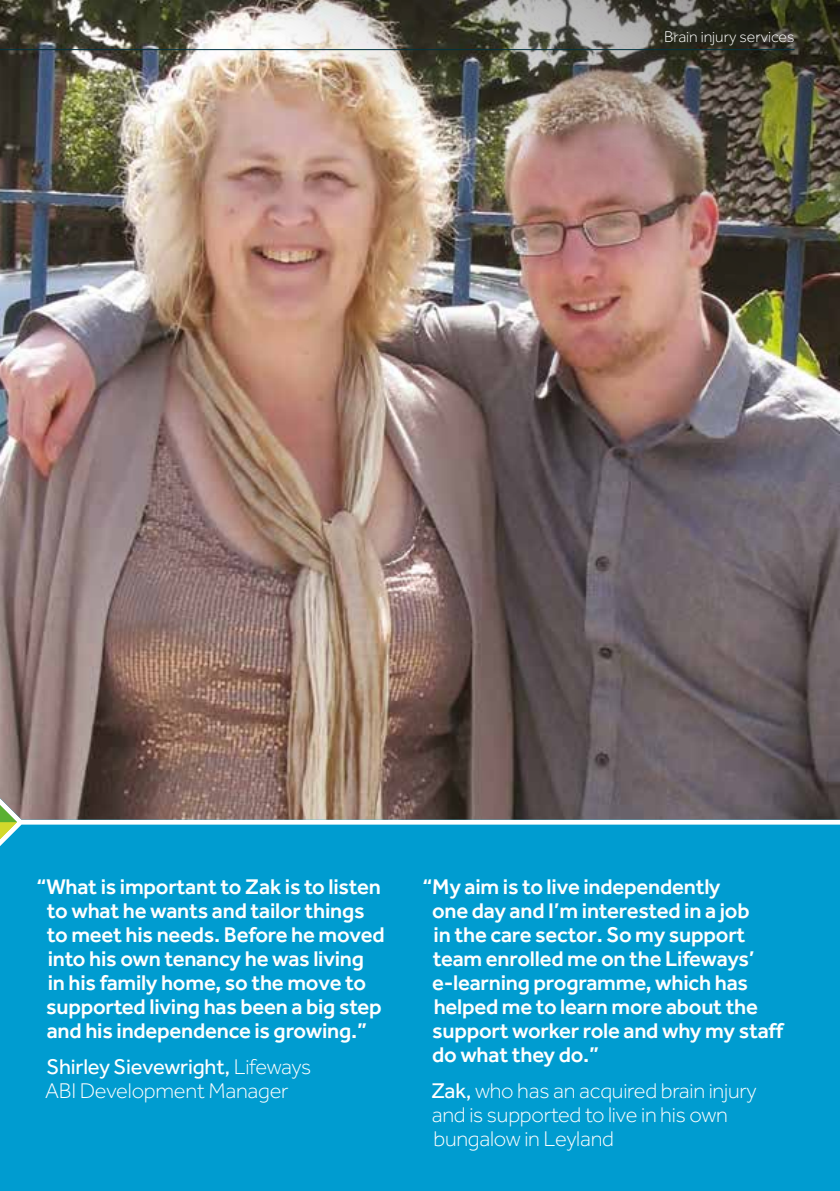
<style>
.page{position:relative;width:840px;height:1191px;background:#fff}
.page>*{position:absolute;margin:0;border:0;box-sizing:border-box;transform-origin:0 0}
.t1{font:500 22px/24px "Effra";letter-spacing:-.01em;color:#fff;text-align:center}
.t2{font:300 22px/24px "Effra";letter-spacing:-.01em;color:#fff}
.t3{font:300 16px "Effra";color:#fff}
.s1{font-weight:400}
</style>
<div class="page">
<div style="left:0;top:824px;width:839px;height:367px;background:#009cd0"></div>
<img style="left:0;top:0;width:839px;height:819px">
<img style="left:144px;top:0;width:695px;height:432px">
<hr style="left:0;top:49px;width:794px;height:1px;background:#003341">
<svg style="left:0;top:805px;width:17px;height:34px"></svg>
<p class="t3" style="left:663px;top:28px;width:132px">Brain injury services</p>
<p class="t1" style="left:36px;top:874px;width:349px">“What is important to Zak is to listen to what he wants and tailor things<br>to meet his needs. Before he moved into his own tenancy he was living<br>in his family home, so the move to supported living has been a big step and his independence is growing.”</p>
<p class="t2" style="left:45px;top:1054px;width:267px"><span class="s1">Shirley Sievewright,</span> Lifeways<br>ABI Development Manager</p>
<p class="t1" style="left:432px;top:874px;width:352px;text-align:left;text-indent:-10px">“My aim is to live independently<br>one day and I’m interested in a job<br>in the care sector. So my support team enrolled me on the Lifeways’ e-learning programme, which has helped me to learn more about the support worker role and why my staff do what they do.”</p>
<p class="t2" style="left:431px;top:1078px;width:327px"><span class="s1">Zak,</span> who has an acquired brain injury and is supported to live in his own bungalow in Leyland</p>
</div>
